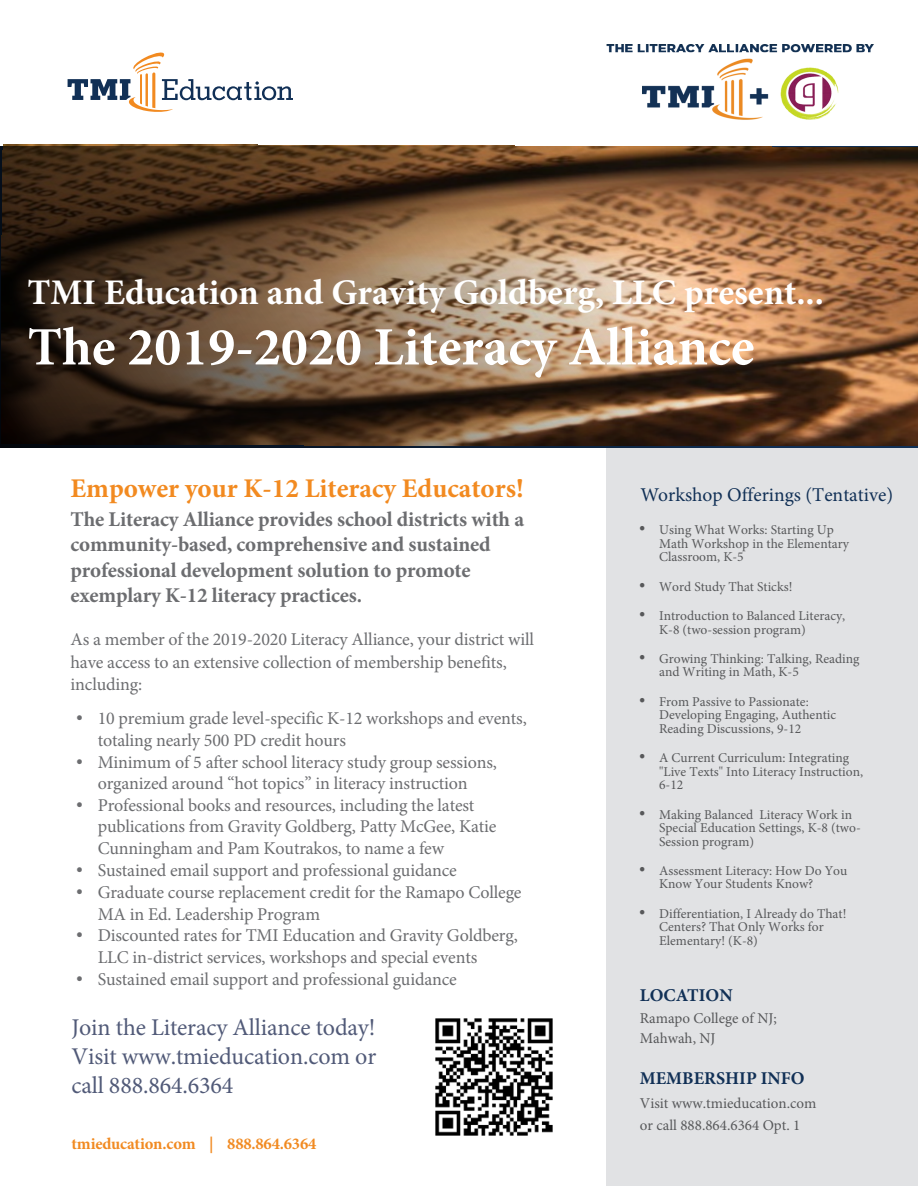
<style>
.page{position:relative;width:918px;height:1186px;background:#fff}
.page>*{position:absolute;margin:0;border:0;box-sizing:border-box;transform-origin:0 0}
.t1{font:700 54px "Minion Pro";color:#fff}
.t2{font:700 36px "Minion Pro";color:#fff}
.t3{font:700 27px "Minion Pro";color:#f28a20}
.t4{font:24px/29px "Minion Pro";letter-spacing:-.005em;color:#515a78;text-align:justify}
.t5{font:700 21px/25.5px "Minion Pro";letter-spacing:-.01em;color:#6c6d70}
.t6{font:19.5px "Minion Pro";color:#113056}
.t7{font:18px/21.3px "Minion Pro";letter-spacing:-.01em;color:#6c6d70}
.t8{font:700 18px "Minion Pro";color:#113056}
.t9{font:700 16.5px "Minion Pro";letter-spacing:-.01em;color:#f18a21}
.t10{font:15px/20.2px "Minion Pro";color:#57585a}
.t11{font:13.5px/13.5px "Minion Pro";color:#57585a}
</style>
<div class="page">
<div style="left:606px;top:448px;width:311px;height:737px;background:#e1e2e4"></div>
<img style="left:0;top:146px;width:917px;height:301px">
<svg style="left:68px;top:52px;width:225px;height:60px"></svg>
<img style="left:435px;top:1018px;width:118px;height:118px">
<img style="left:583px;top:44px;width:314px;height:131px">
<p class="t2" style="left:27px;top:267px;width:797px">TMI Education and Gravity Goldberg, LLC present...</p>
<p class="t1" style="left:27px;top:309px;width:728px">The 2019-2020 Literacy Alliance</p>
<p class="t3" style="left:70px;top:469px;width:454px">Empower your K-12 Literacy Educators!</p>
<p class="t5" style="left:70px;top:505px;width:455px">The Literacy Alliance provides school districts with a community-based, comprehensive and sustained professional development solution to promote exemplary K-12 literacy practices.</p>
<p class="t7" style="left:70px;top:628px;width:465px;line-height:22px">As a member of the 2019-2020 Literacy Alliance, your district will have access to an extensive collection of membership benefits, including:</p>
<p class="t7" style="left:98px;top:707px;width:430px;text-indent:-22px">• 10 premium grade level-specific K-12 workshops and events, totaling nearly 500 PD credit hours</p>
<p class="t7" style="left:76px;top:751px;width:422px;text-align:center">• Minimum of 5 after school literacy study group sessions, organized around “hot topics” in literacy instruction</p>
<p class="t7" style="left:98px;top:793px;width:400px;line-height:21.8px;text-indent:-22px">• Professional books and resources, including the latest publications from Gravity Goldberg, Patty McGee, Katie<br>Cunningham and Pam Koutrakos, to name a few</p>
<p class="t7" style="left:76px;top:859px;width:382px">• Sustained email support and professional guidance</p>
<p class="t7" style="left:98px;top:881px;width:425px;text-indent:-22px">• Graduate course replacement credit for the Ramapo College<br>MA in Ed. Leadership Program</p>
<p class="t7" style="left:98px;top:924px;width:421px;line-height:21.9px;text-indent:-22px">• Discounted rates for TMI Education and Gravity Goldberg,<br>LLC in-district services, workshops and special events</p>
<p class="t7" style="left:76px;top:968px;width:382px">• Sustained email support and professional guidance</p>
<p class="t4" style="left:71px;top:1012px;width:306px">Join the Literacy Alliance today!<br>Visit www.tmieducation.com or call 888.864.6364</p>
<p class="t9" style="left:71px;top:1131px;width:246px">tmieducation.com | 888.864.6364</p>
<p class="t6" style="left:640px;top:482px;width:254px">Workshop Offerings (Tentative)</p>
<p class="t11" style="left:658px;top:523px;width:191px;text-indent:-20px">• Using What Works: Starting Up<br>Math Workshop in the Elementary<br>Classroom, K-5</p>
<p class="t11" style="left:638px;top:579px;width:155px">• Word Study That Sticks!</p>
<p class="t11" style="left:658px;top:608px;width:188px;text-indent:-20px">• Introduction to Balanced Literacy,<br>K-8 (two-session program)</p>
<p class="t11" style="left:658px;top:651px;width:202px;text-indent:-20px">• Growing Thinking: Talking, Reading and Writing in Math, K-5</p>
<p class="t11" style="left:658px;top:694px;width:178px;text-indent:-20px">• From Passive to Passionate:<br>Developing Engaging, Authentic<br>Reading Discussions, 9-12</p>
<p class="t11" style="left:658px;top:751px;width:205px;text-indent:-20px">• A Current Curriculum: Integrating "Live Texts" Into Literacy Instruction,<br>6-12</p>
<p class="t11" style="left:658px;top:807px;width:203px;text-indent:-20px">• Making Balanced Literacy Work in<br>Special Education Settings, K-8 (two-<br>Session program)</p>
<p class="t11" style="left:658px;top:863px;width:189px;text-indent:-20px">• Assessment Literacy: How Do You<br>Know Your Students Know?</p>
<p class="t11" style="left:658px;top:906px;width:189px;text-indent:-20px">• Differentiation, I Already do That!<br>Centers? That Only Works for<br>Elementary! (K-8)</p>
<p class="t8" style="left:639px;top:982px;width:94px">LOCATION</p>
<p class="t10" style="left:639px;top:1007px;width:139px">Ramapo College of NJ;<br>Mahwah, NJ</p>
<p class="t8" style="left:639px;top:1064px;width:166px">MEMBERSHIP INFO</p>
<p class="t10" style="left:639px;top:1091px;width:178px;line-height:22.6px">Visit www.tmieducation.com or call 888.864.6364 Opt. 1</p>
</div>
